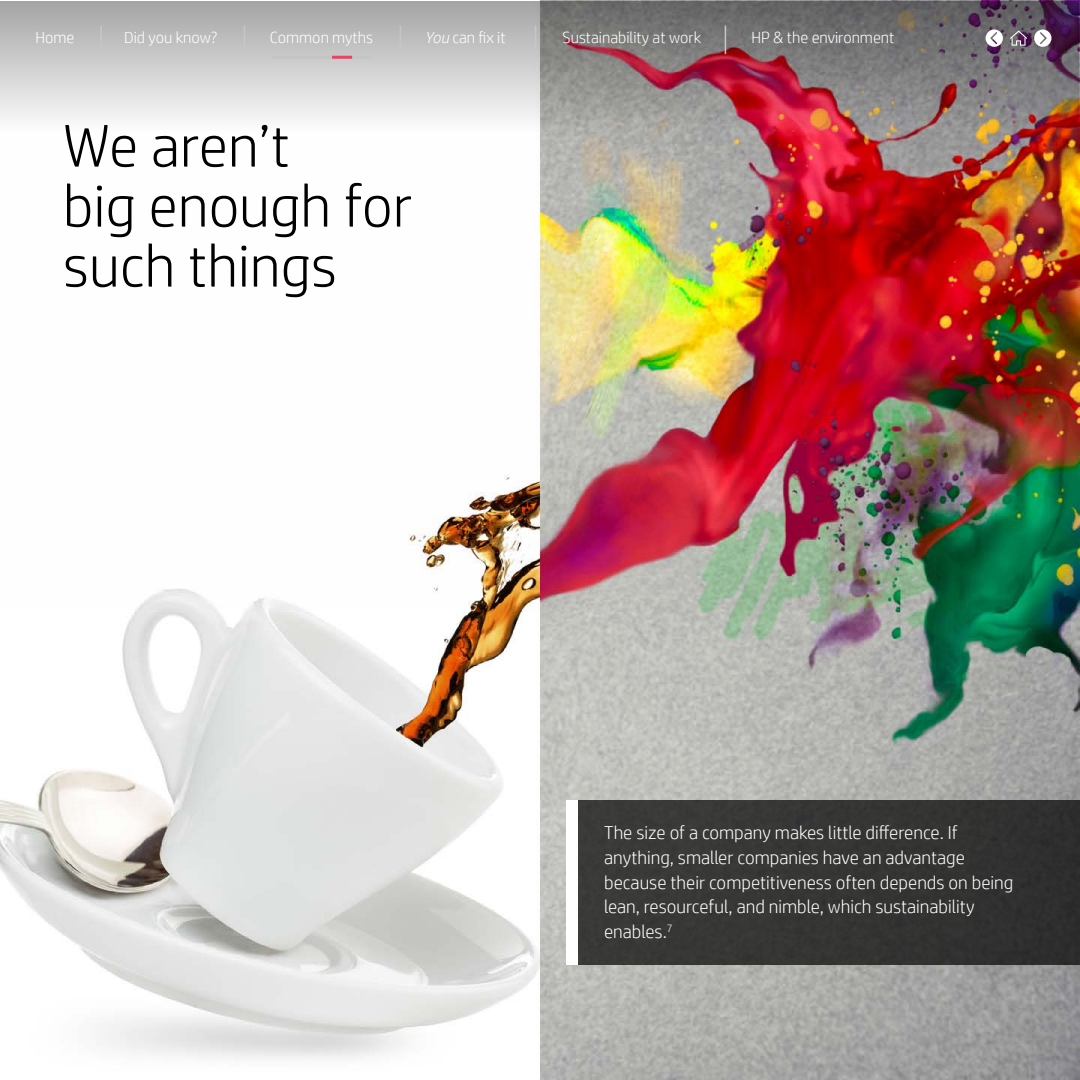
<style>
.page{position:relative;width:1080px;height:1080px;background:#fff}
.page>*{position:absolute;margin:0;border:0;box-sizing:border-box;transform-origin:0 0}
.t1{font:300 60px/60px "HP Simplified";color:#000}
.t2{font:300 18.75px/24.8px "HP Simplified";color:#fff}
.t3{font:300 16.2px "HP Simplified";color:#fff}
.s1{font-style:italic}
</style>
<div class="page">
<img style="left:0;top:0;width:1080px;height:1080px">
<img style="left:1px;top:1px;width:1078px;height:608px">
<div style="left:574px;top:800px;width:505px;height:164px;background:#353634"></div>
<div style="left:566px;top:800px;width:11px;height:164px;background:#fff"></div>
<hr style="left:272px;top:56px;width:100px;height:3px;background:#c4c6c5">
<hr style="left:332px;top:56px;width:20px;height:3px;background:#e84363">
<svg style="left:1010px;top:31px;width:17px;height:15px"></svg>
<svg style="left:986px;top:30px;width:17px;height:17px"></svg>
<svg style="left:1034px;top:30px;width:17px;height:17px"></svg>
<svg style="left:400px;top:25px;width:1px;height:29px"></svg>
<svg style="left:244px;top:25px;width:1px;height:29px"></svg>
<svg style="left:535px;top:25px;width:1px;height:29px"></svg>
<hr style="left:100px;top:25px;width:2px;height:29px;background:#c5c7c6">
<svg style="left:725px;top:25px;width:1px;height:29px"></svg>
<p class="t3" style="left:35px;top:27px;width:41px">Home</p>
<p class="t3" style="left:124px;top:27px;width:95px">Did you know?</p>
<p class="t3" style="left:270px;top:27px;width:105px">Common myths</p>
<p class="t3" style="left:425px;top:27px;width:82px"><span class="s1">You</span> can fix it</p>
<p class="t3" style="left:562px;top:27px;width:140px">Sustainability at work</p>
<p class="t3" style="left:751px;top:27px;width:145px">HP &amp; the environment</p>
<h1 class="t1" style="left:63px;top:114px;width:351px">We aren’t<br>big enough for such things</h1>
<p class="t2" style="left:604px;top:820px;width:411px">The size of a company makes little difference. If anything, smaller companies have an advantage because their competitiveness often depends on being lean, resourceful, and nimble, which sustainability enables.<sup>7</sup></p>
</div>
